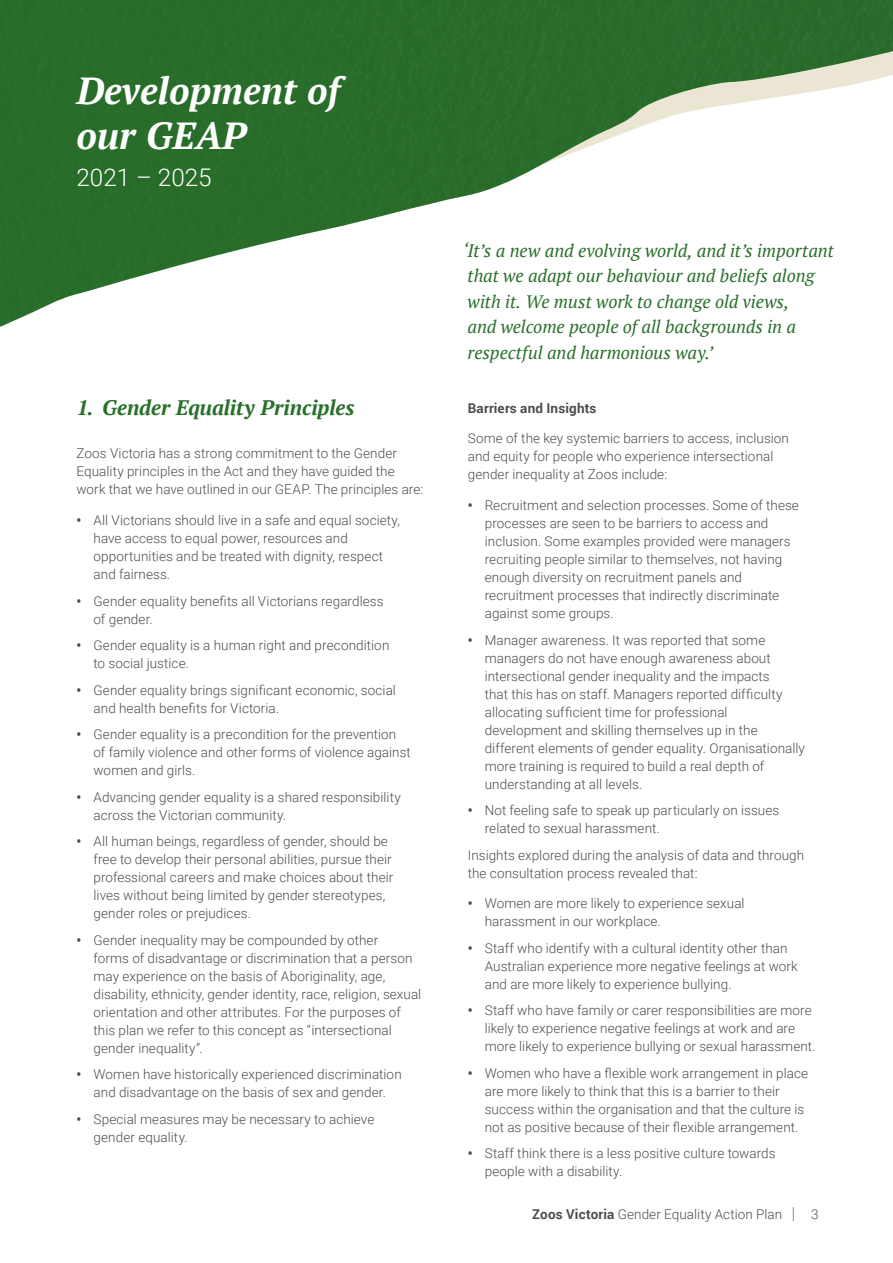
<style>
.page{position:relative;width:893px;height:1263px;background:#fff}
.page>*{position:absolute;margin:0;border:0;box-sizing:border-box;transform-origin:0 0}
.t1{font:italic 700 37.65px/45.2px "PT Serif";color:#fff}
.t2{font:300 24.3px "Roboto";color:#fff}
.t3{font:italic 700 21px "PT Serif";color:#29702a}
.t4{font:italic 18px/25.5px "PT Serif";letter-spacing:-.005em;color:#29702a}
.t5{font:300 13.5px/18px "Roboto";letter-spacing:.005em;color:#4d4d4f}
.t6{font:700 13.5px "Roboto";letter-spacing:.015em;color:#4d4d4f}
.s1{font-weight:700}
.s2{font-size:16.5px}
</style>
<div class="page">
<img style="left:0;top:0;width:893px;height:327px">
<h1 class="t1" style="left:77px;top:68px;width:265px">Development of our GEAP</h1>
<h2 class="t2" style="left:77px;top:160px;width:137px">2021 – 2025</h2>
<h3 class="t3" style="left:77px;top:394px;width:280px">1. Gender Equality Principles</h3>
<p class="t5" style="left:77px;top:444px;width:348px">Zoos Victoria has a strong commitment to the Gender<br>Equality principles in the Act and they have guided the work that we have outlined in our GEAP. The principles are:</p>
<p class="t5" style="left:94px;top:511px;width:308px;text-indent:-17px"><span class="s1">•</span> All Victorians should live in a safe and equal society, have access to equal power, resources and opportunities and be treated with dignity, respect and fairness.</p>
<p class="t5" style="left:94px;top:591px;width:292px;text-indent:-17px"><span class="s1">•</span> Gender equality benefits all Victorians regardless of gender.</p>
<p class="t5" style="left:94px;top:636px;width:297px;text-indent:-17px"><span class="s1">•</span> Gender equality is a human right and precondition to social justice.</p>
<p class="t5" style="left:94px;top:680px;width:304px;text-indent:-17px"><span class="s1">•</span> Gender equality brings significant economic, social and health benefits for Victoria.</p>
<p class="t5" style="left:94px;top:725px;width:319px;text-indent:-17px"><span class="s1">•</span> Gender equality is a precondition for the prevention of family violence and other forms of violence against women and girls.</p>
<p class="t5" style="left:94px;top:787px;width:309px;text-indent:-17px"><span class="s1">•</span> Advancing gender equality is a shared responsibility across the Victorian community.</p>
<p class="t5" style="left:94px;top:832px;width:301px;text-indent:-17px"><span class="s1">•</span> All human beings, regardless of gender, should be free to develop their personal abilities, pursue their professional careers and make choices about their lives without being limited by gender stereotypes, gender roles or prejudices.</p>
<p class="t5" style="left:94px;top:930px;width:329px;text-indent:-17px"><span class="s1">•</span> Gender inequality may be compounded by other<br>forms of disadvantage or discrimination that a person may experience on the basis of Aboriginality, age, disability, ethnicity, gender identity, race, religion, sexual orientation and other attributes. For the purposes of this plan we refer to this concept as “intersectional gender inequality”.</p>
<p class="t5" style="left:77px;top:1065px;width:327px;text-align:center"><span class="s1">•</span> Women have historically experienced discrimination and disadvantage on the basis of sex and gender.</p>
<p class="t5" style="left:94px;top:1109px;width:282px;text-indent:-17px"><span class="s1">•</span> Special measures may be necessary to achieve gender equality.</p>
<h3 class="t4" style="left:463px;top:237px;width:372px">‘It’s a new and evolving world, and it’s important that we adapt our behaviour and beliefs along with it. We must work to change old views,<br>and welcome people of all backgrounds in a respectful and harmonious way.’</h3>
<p class="t6" style="left:468px;top:398px;width:130px">Barriers and Insights</p>
<p class="t5" style="left:468px;top:429px;width:323px">Some of the key systemic barriers to access, inclusion and equity for people who experience intersectional gender inequality at Zoos include:</p>
<p class="t5" style="left:485px;top:496px;width:316px;text-indent:-17px"><span class="s1">•</span> Recruitment and selection processes. Some of these processes are seen to be barriers to access and inclusion. Some examples provided were managers recruiting people similar to themselves, not having enough diversity on recruitment panels and recruitment processes that indirectly discriminate against some groups.</p>
<p class="t5" style="left:485px;top:630px;width:322px;text-indent:-17px"><span class="s1">•</span> Manager awareness. It was reported that some managers do not have enough awareness about intersectional gender inequality and the impacts<br>that this has on staff. Managers reported difficulty allocating sufficient time for professional development and skilling themselves up in the different elements of gender equality. Organisationally more training is required to build a real depth of understanding at all levels.</p>
<p class="t5" style="left:485px;top:801px;width:296px;text-indent:-17px"><span class="s1">•</span> Not feeling safe to speak up particularly on issues related to sexual harassment.</p>
<p class="t5" style="left:468px;top:845px;width:338px">Insights explored during the analysis of data and through the consultation process revealed that:</p>
<p class="t5" style="left:485px;top:894px;width:261px;text-indent:-17px"><span class="s1">•</span> Women are more likely to experience sexual harassment in our workplace.</p>
<p class="t5" style="left:485px;top:939px;width:315px;text-indent:-17px"><span class="s1">•</span> Staff who identify with a cultural identity other than<br>Australian experience more negative feelings at work and are more likely to experience bullying.</p>
<p class="t5" style="left:485px;top:1001px;width:332px;text-indent:-17px"><span class="s1">•</span> Staff who have family or carer responsibilities are more likely to experience negative feelings at work and are more likely to experience bullying or sexual harassment.</p>
<p class="t5" style="left:485px;top:1064px;width:325px;text-indent:-17px"><span class="s1">•</span> Women who have a flexible work arrangement in place are more likely to think that this is a barrier to their success within the organisation and that the culture is not as positive because of their flexible arrangement.</p>
<p class="t5" style="left:485px;top:1144px;width:292px;text-indent:-17px"><span class="s1">•</span> Staff think there is a less positive culture towards people with a disability.</p>
<p class="t5" style="left:532px;top:1204px;width:288px"><span class="s1">Zoos Victoria</span> Gender Equality Action Plan <span class="s2">|</span> 3</p>
</div>
